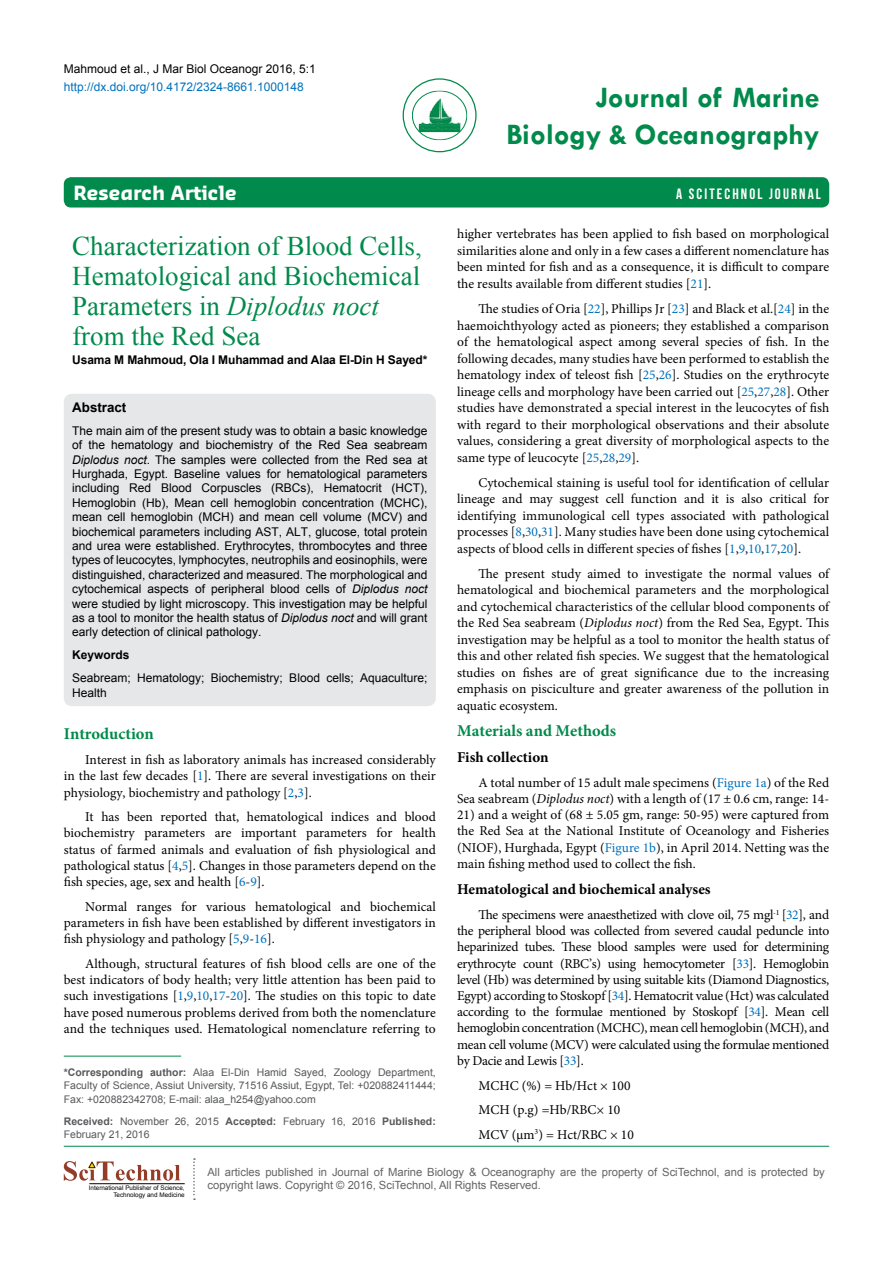
<style>
.page{position:relative;width:893px;height:1263px;background:#fff}
.page>*{position:absolute;margin:0;border:0;box-sizing:border-box;transform-origin:0 0}
.t1{font:700 30px/37.5px "Tw Cen";color:#008a4b;text-align:right}
.t2{font:27px/30px "Times New Roman";color:#008a4b}
.t3{font:700 19.2px "Sansa";color:#fff}
.t4{font:700 16.5px "Minion Pro";color:#008a4b}
.t5{font:700 15px "Minion Pro";color:#000}
.t6{font:15px "Bebas Neue";letter-spacing:.14em;color:#fff}
.t7{font:13.5px/16.2px "Minion Pro";color:#000;text-align:justify}
.t8{font:700 13.35px "Arial";color:#000}
.t9{font:12px/14.4px "Arial";color:#000;text-align:justify}
.t10{font:700 12px "Arial";letter-spacing:-.01em;color:#000}
.t11{font:12px "Arial";color:#0072bc}
.t12{font:11.25px/13.5px "Arial";color:#636466}
.t13{font:10.5px/13.5px "Arial";color:#58595b;text-align:justify}
.t14{font:6.3px/7.6px "Arial";color:#000;text-align:right}
.t15{font:6.15px/7.4px "Arial";color:#231f20;text-align:right}
.s1{font-style:italic}
.s2{color:#0072bc}
.s3{font-weight:700}
</style>
<div class="page">
<div style="left:64px;top:177px;width:765px;height:30px;background:#008a4b;border-radius:7px"></div>
<hr style="left:64px;top:1146px;width:765px;height:1px;background:#008a4b">
<svg style="left:193px;top:1158px;width:2px;height:42px"></svg>
<svg style="left:64px;top:1161px;width:116px;height:20px"></svg>
<hr style="left:89px;top:1183px;width:96px;height:1px;background:#000">
<svg style="left:412px;top:91px;width:55px;height:49px"></svg>
<div style="left:403px;top:78px;width:74px;height:74px;border:1px solid #008a4b;border-radius:50%"></div>
<div style="left:64px;top:394px;width:372px;height:312px;background:#e6e7e8;border-radius:8px"></div>
<hr style="left:64px;top:1056px;width:117px;height:1px;background:#008a4b">
<p class="t9" style="left:64px;top:61px;width:254px">Mahmoud et al., J Mar Biol Oceanogr 2016, 5:1</p>
<p class="t11" style="left:64px;top:78px;width:242px">http://dx.doi.org/10.4172/2324-8661.1000148</p>
<h1 class="t1" style="left:506px;top:78px;width:315px">Journal of Marine<br>Biology &amp; Oceanography</h1>
<h3 class="t3" style="left:74px;top:181px;width:165px">Research Article</h3>
<p class="t6" style="left:676px;top:186px;width:146px">A SCITECHNOL JOURNAL</p>
<h2 class="t2" style="left:72px;top:231px;width:351px">Characterization of Blood Cells,<br>Hematological and Biochemical<br>Parameters in <span class="s1">Diplodus noct </span>from the Red Sea</h2>
<p class="t10" style="left:72px;top:352px;width:357px">Usama M Mahmoud, Ola I Muhammad and Alaa El-Din H Sayed*</p>
<p class="t8" style="left:72px;top:398px;width:56px">Abstract</p>
<p class="t9" style="left:72px;top:423px;width:357px">The main aim of the present study was to obtain a basic knowledge of the hematology and biochemistry of the Red Sea seabream <span class="s1">Diplodus noct</span>. The samples were collected from the Red sea at Hurghada, Egypt. Baseline values for hematological parameters including Red Blood Corpuscles (RBCs), Hematocrit (HCT), Hemoglobin (Hb), Mean cell hemoglobin concentration (MCHC), mean cell hemoglobin (MCH) and mean cell volume (MCV) and biochemical parameters including AST, ALT, glucose, total protein and urea were established. Erythrocytes, thrombocytes and three types of leucocytes, lymphocytes, neutrophils and eosinophils, were distinguished, characterized and measured. The morphological and cytochemical aspects of peripheral blood cells of <span class="s1">Diplodus noct </span>were studied by light microscopy. This investigation may be helpful as a tool to monitor the health status of <span class="s1">Diplodus noct</span> and will grant early detection of clinical pathology.</p>
<p class="t10" style="left:72px;top:647px;width:59px">Keywords</p>
<p class="t9" style="left:72px;top:671px;width:357px">Seabream; Hematology; Biochemistry; Blood cells; Aquaculture;<br>Health</p>
<p class="t4" style="left:64px;top:722px;width:92px">Introduction</p>
<p class="t7" style="left:64px;top:752px;width:374px;text-indent:21px">Interest in fish as laboratory animals has increased considerably in the last few decades [<span class="s2">1</span>]. There are several investigations on their physiology, biochemistry and pathology [<span class="s2">2</span>,<span class="s2">3</span>].</p>
<p class="t7" style="left:64px;top:809px;width:374px;text-indent:21px">It has been reported that, hematological indices and blood biochemistry parameters are important parameters for health status of farmed animals and evaluation of fish physiological and pathological status [<span class="s2">4</span>,<span class="s2">5</span>]. Changes in those parameters depend on the fish species, age, sex and health [<span class="s2">6</span>-<span class="s2">9</span>].</p>
<p class="t7" style="left:64px;top:898px;width:374px;text-indent:21px">Normal ranges for various hematological and biochemical parameters in fish have been established by different investigators in fish physiology and pathology [<span class="s2">5</span>,<span class="s2">9</span>-<span class="s2">16</span>].</p>
<p class="t7" style="left:64px;top:955px;width:374px;text-indent:21px">Although, structural features of fish blood cells are one of the best indicators of body health; very little attention has been paid to such investigations [<span class="s2">1</span>,<span class="s2">9</span>,<span class="s2">10</span>,<span class="s2">17</span>-<span class="s2">20</span>]. The studies on this topic to date have posed numerous problems derived from both the nomenclature and the techniques used. Hematological nomenclature referring to</p>
<p class="t13" style="left:64px;top:1065px;width:374px"><span class="s3">*Corresponding author:</span> Alaa El-Din Hamid Sayed, Zoology Department, Faculty of Science, Assiut University, 71516 Assiut, Egypt, Tel: +020882411444; Fax: +020882342708; E-mail: alaa_h254@yahoo.com</p>
<p class="t13" style="left:64px;top:1114px;width:374px"><span class="s3">Received:</span> November 26, 2015 <span class="s3">Accepted:</span> February 16, 2016 <span class="s3">Published:<br></span>February 21, 2016</p>
<p class="t7" style="left:457px;top:225px;width:374px;line-height:16.8px">higher vertebrates has been applied to fish based on morphological similarities alone and only in a few cases a different nomenclature has been minted for fish and as a consequence, it is difficult to compare the results available from different studies [<span class="s2">21</span>].</p>
<p class="t7" style="left:457px;top:301px;width:374px;text-indent:21px">The studies of Oria [<span class="s2">22</span>], Phillips Jr [<span class="s2">23</span>] and Black et al.[<span class="s2">24</span>] in the haemoichthyology acted as pioneers; they established a comparison of the hematological aspect among several species of fish. In the following decades, many studies have been performed to establish the hematology index of teleost fish [<span class="s2">25</span>,<span class="s2">26</span>]. Studies on the erythrocyte lineage cells and morphology have been carried out [<span class="s2">25</span>,<span class="s2">27</span>,<span class="s2">28</span>]. Other studies have demonstrated a special interest in the leucocytes of fish with regard to their morphological observations and their absolute values, considering a great diversity of morphological aspects to the same type of leucocyte [<span class="s2">25</span>,<span class="s2">28</span>,<span class="s2">29</span>].</p>
<p class="t7" style="left:457px;top:474px;width:374px;text-indent:21px">Cytochemical staining is useful tool for identification of cellular lineage and may suggest cell function and it is also critical for identifying immunological cell types associated with pathological processes [<span class="s2">8</span>,<span class="s2">30</span>,<span class="s2">31</span>]. Many studies have been done using cytochemical aspects of blood cells in different species of fishes [<span class="s2">1</span>,<span class="s2">9</span>,<span class="s2">10</span>,<span class="s2">17</span>,<span class="s2">20</span>].</p>
<p class="t7" style="left:457px;top:565px;width:374px;text-indent:21px">The present study aimed to investigate the normal values of hematological and biochemical parameters and the morphological and cytochemical characteristics of the cellular blood components of the Red Sea seabream (<span class="s1">Diplodus noct</span>) from the Red Sea, Egypt. This investigation may be helpful as a tool to monitor the health status of this and other related fish species. We suggest that the hematological studies on fishes are of great significance due to the increasing emphasis on pisciculture and greater awareness of the pollution in aquatic ecosystem.</p>
<p class="t4" style="left:457px;top:719px;width:161px">Materials and Methods</p>
<p class="t5" style="left:457px;top:747px;width:93px">Fish collection</p>
<p class="t7" style="left:457px;top:774px;width:374px;text-align:right">A total number of 15 adult male specimens (<span class="s2">Figure 1a</span>) of the Red<br>Sea seabream (<span class="s1">Diplodus noct</span>) with a length of (17 ± 0.6 cm, range: 14-</p>
<p class="t7" style="left:457px;top:807px;width:374px">21) and a weight of (68 ± 5.05 gm, range: 50-95) were captured from the Red Sea at the National Institute of Oceanology and Fisheries (NIOF), Hurghada, Egypt (<span class="s2">Figure 1b</span>), in April 2014. Netting was the main fishing method used to collect the fish.</p>
<p class="t5" style="left:457px;top:879px;width:255px">Hematological and biochemical analyses</p>
<p class="t7" style="left:457px;top:907px;width:374px;text-indent:21px">The specimens were anaesthetized with clove oil, 75 mgl<sup>-1</sup> [<span class="s2">32</span>], and the peripheral blood was collected from severed caudal peduncle into heparinized tubes. These blood samples were used for determining erythrocyte count (RBC’s) using hemocytometer [<span class="s2">33</span>]. Hemoglobin level (Hb) was determined by using suitable kits (Diamond Diagnostics, Egypt) according to Stoskopf [<span class="s2">34</span>]. Hematocrit value (Hct) was calculated according to the formulae mentioned by Stoskopf [<span class="s2">34</span>]. Mean cell hemoglobin concentration (MCHC), mean cell hemoglobin (MCH), and mean cell volume (MCV) were calculated using the formulae mentioned by Dacie and Lewis [<span class="s2">33</span>].</p>
<p class="t7" style="left:478px;top:1073px;width:157px;line-height:24.8px;text-align:left">MCHC (%) = Hb/Hct × 100<br>MCH (p.g) =Hb/RBC× 10<br>MCV (µm<sup>3</sup>) = Hct/RBC × 10</p>
<p class="t15" style="left:88px;top:1183px;width:94px">International Publisher of Science,<br>Technology and Medicine</p>
<p class="t14" style="left:89px;top:1184px;width:97px">International Publisher of Science,<br>Technology and Medicine</p>
<p class="t12" style="left:207px;top:1165px;width:619px">All articles published in Journal of Marine Biology &amp; Oceanography are the property of SciTechnol, and is protected by copyright laws. Copyright © 2016, SciTechnol, All Rights Reserved.</p>
</div>
